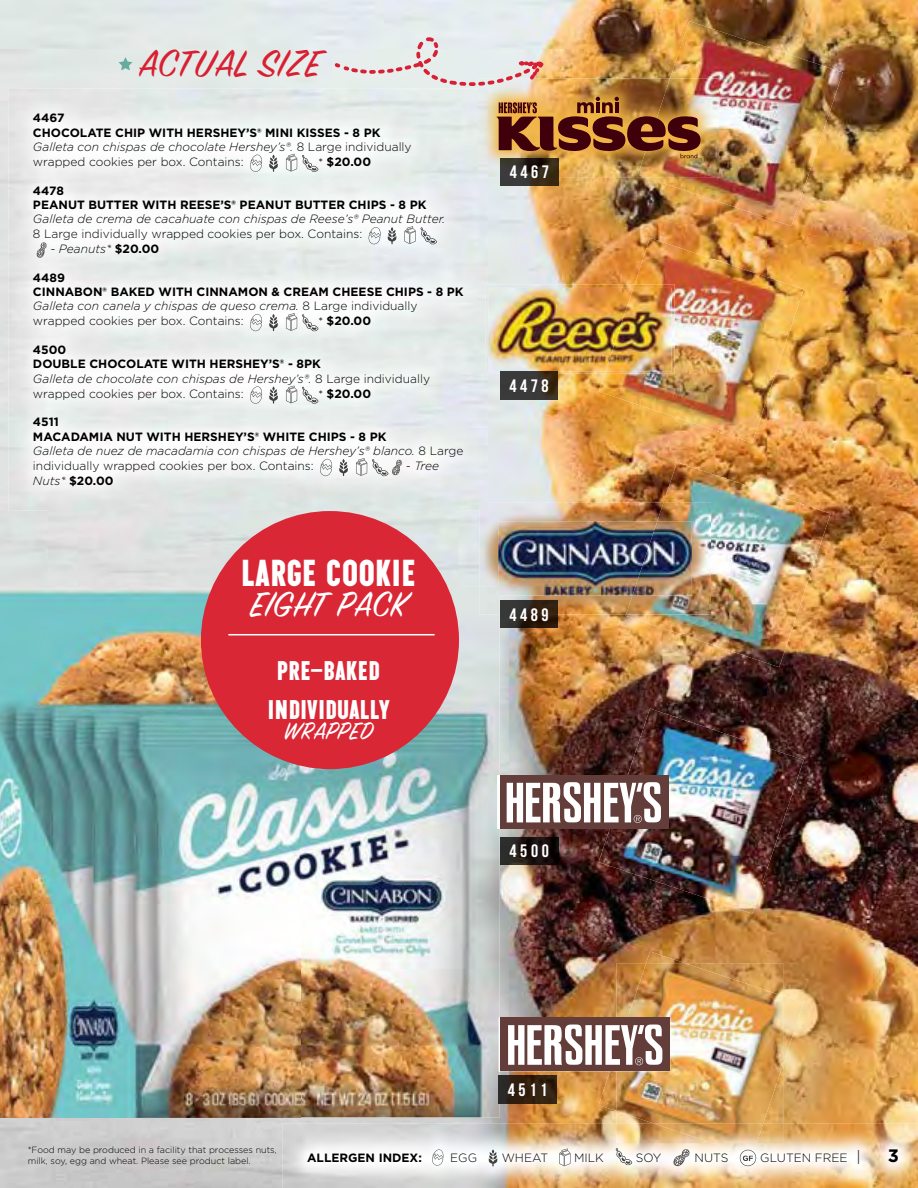
<style>
.page{position:relative;width:918px;height:1188px;background:#fff}
.page>*{position:absolute;margin:0;border:0;box-sizing:border-box;transform-origin:0 0}
.t1{font:42px "Sign Painter House Script";letter-spacing:.015em;color:#d91f32}
.t2{font:39px "Sign Painter House Script";letter-spacing:.015em;color:#fff}
.t3{font:37.5px "Duotone";color:#fff}
.t4{font:27px/39.2px "Duotone";color:#fff;text-align:center}
.t5{font:27px "Sign Painter House Script";letter-spacing:.015em;color:#fff}
.t6{font:700 18px "Bebas Neue";letter-spacing:.2em;color:#fff}
.t7{font:700 18px "Gotham";color:#000}
.t8{font:300 12px/14.5px "Gotham";color:#000}
.t9{font:700 12px/14.5px "Gotham";color:#000}
.t10{font:italic 300 12px/14.5px "Gotham";color:#000}
.t11{font:300 9px/10.8px "Gotham";color:#000}
.s1{font-weight:700}
.s2{font-style:italic}
.s3{font-weight:400;font-size:10.8px}
.s4{font-weight:700;font-style:normal}
.s5{font-weight:300;font-style:italic}
.s6{font-weight:300}
.s7{font-style:normal}
.s8{font-size:15px}
</style>
<div class="page">
<img style="left:767px;top:0;width:151px;height:1123px">
<img style="left:0;top:0;width:767px;height:49px">
<img style="left:0;top:49px;width:645px;height:52px">
<img style="left:0;top:101px;width:48px;height:1087px">
<img style="left:488px;top:177px;width:279px;height:108px">
<img style="left:715px;top:443px;width:52px;height:19px">
<img style="left:461px;top:374px;width:202px;height:141px">
<img style="left:663px;top:443px;width:52px;height:19px">
<img style="left:48px;top:511px;width:413px;height:75px">
<img style="left:458px;top:515px;width:51px;height:608px">
<img style="left:509px;top:615px;width:154px;height:402px">
<img style="left:663px;top:667px;width:104px;height:42px">
<img style="left:715px;top:914px;width:52px;height:37px">
<img style="left:663px;top:914px;width:52px;height:37px">
<img style="left:509px;top:1071px;width:103px;height:52px">
<img style="left:48px;top:1117px;width:413px;height:71px">
<img style="left:645px;top:21px;width:198px;height:205px">
<img style="left:599px;top:238px;width:205px;height:205px">
<img style="left:626px;top:462px;width:205px;height:205px">
<img style="left:599px;top:709px;width:205px;height:205px">
<img style="left:616px;top:1111px;width:167px;height:12px">
<img style="left:599px;top:951px;width:205px;height:160px">
<img style="left:8px;top:88px;width:480px;height:423px">
<img style="left:38px;top:255px;width:280px;height:76px">
<img style="left:293px;top:142px;width:119px;height:11px">
<img style="left:34px;top:215px;width:410px;height:10px">
<img style="left:34px;top:302px;width:263px;height:10px">
<img style="left:34px;top:447px;width:379px;height:10px">
<svg style="left:250px;top:155px;width:12px;height:17px"></svg>
<svg style="left:269px;top:155px;width:9px;height:17px"></svg>
<svg style="left:286px;top:154px;width:11px;height:18px"></svg>
<img style="left:302px;top:155px;width:16px;height:17px">
<svg style="left:304px;top:160px;width:13px;height:11px"></svg>
<svg style="left:369px;top:227px;width:12px;height:17px"></svg>
<svg style="left:388px;top:227px;width:9px;height:17px"></svg>
<svg style="left:404px;top:226px;width:12px;height:18px"></svg>
<img style="left:421px;top:227px;width:16px;height:17px">
<svg style="left:422px;top:232px;width:13px;height:11px"></svg>
<img style="left:37px;top:242px;width:10px;height:16px">
<svg style="left:250px;top:314px;width:12px;height:17px"></svg>
<svg style="left:269px;top:314px;width:9px;height:17px"></svg>
<svg style="left:286px;top:313px;width:11px;height:18px"></svg>
<img style="left:302px;top:314px;width:16px;height:17px">
<svg style="left:304px;top:319px;width:13px;height:11px"></svg>
<svg style="left:250px;top:386px;width:12px;height:18px"></svg>
<svg style="left:269px;top:386px;width:9px;height:18px"></svg>
<svg style="left:286px;top:386px;width:11px;height:17px"></svg>
<img style="left:302px;top:387px;width:16px;height:17px">
<svg style="left:304px;top:391px;width:13px;height:11px"></svg>
<svg style="left:320px;top:459px;width:12px;height:17px"></svg>
<svg style="left:339px;top:459px;width:9px;height:17px"></svg>
<svg style="left:356px;top:458px;width:11px;height:18px"></svg>
<img style="left:372px;top:459px;width:16px;height:17px">
<svg style="left:374px;top:464px;width:13px;height:11px"></svg>
<img style="left:392px;top:460px;width:10px;height:15px">
<img style="left:479px;top:78px;width:159px;height:99px">
<img style="left:638px;top:78px;width:81px;height:99px">
<img style="left:479px;top:88px;width:9px;height:89px">
<svg style="left:497px;top:97px;width:204px;height:61px;background:#965c2e"></svg>
<img style="left:486px;top:285px;width:119px;height:89px">
<img style="left:605px;top:285px;width:70px;height:89px">
<img style="left:489px;top:288px;width:116px;height:84px">
<img style="left:605px;top:288px;width:67px;height:84px">
<img style="left:479px;top:503px;width:147px;height:112px">
<img style="left:626px;top:503px;width:85px;height:112px">
<svg style="left:479px;top:503px;width:9px;height:8px"></svg>
<img style="left:498px;top:521px;width:134px;height:75px">
<img style="left:632px;top:521px;width:60px;height:75px">
<div style="left:499px;top:1017px;width:171px;height:54px;background:#623d39"></div>
<svg style="left:508px;top:1024px;width:154px;height:41px"></svg>
<div style="left:498px;top:775px;width:171px;height:54px;background:#623d39"></div>
<svg style="left:507px;top:782px;width:154px;height:41px"></svg>
<img style="left:501px;top:158px;width:57px;height:28px">
<img style="left:500px;top:601px;width:58px;height:27px">
<img style="left:500px;top:372px;width:58px;height:27px">
<img style="left:500px;top:837px;width:58px;height:28px">
<img style="left:500px;top:1076px;width:56px;height:27px">
<img style="left:0;top:586px;width:500px;height:531px">
<img style="left:479px;top:586px;width:21px;height:29px">
<svg style="left:498px;top:586px;width:2px;height:10px"></svg>
<img style="left:499px;top:1017px;width:1px;height:54px">
<img style="left:497px;top:775px;width:1px;height:54px">
<img style="left:498px;top:775px;width:2px;height:54px">
<svg style="left:499px;top:1076px;width:1px;height:27px"></svg>
<div style="left:201px;top:511px;width:258px;height:258px;background:#d92736;border-radius:50%"></div>
<hr style="left:228px;top:634px;width:207px;height:1px;background:#fff">
<img style="left:282px;top:1123px;width:636px;height:65px">
<img style="left:616px;top:1123px;width:167px;height:20px">
<img style="left:712px;top:1143px;width:45px;height:10px">
<img style="left:653px;top:1123px;width:110px;height:20px">
<img style="left:443px;top:1149px;width:229px;height:16px">
<svg style="left:432px;top:1149px;width:11px;height:17px"></svg>
<svg style="left:489px;top:1149px;width:9px;height:18px"></svg>
<svg style="left:559px;top:1148px;width:12px;height:18px"></svg>
<img style="left:616px;top:1148px;width:16px;height:17px">
<svg style="left:618px;top:1153px;width:13px;height:11px"></svg>
<img style="left:672px;top:1149px;width:19px;height:17px">
<img style="left:739px;top:1152px;width:18px;height:14px">
<svg style="left:742px;top:1150px;width:12px;height:11px"></svg>
<svg style="left:332px;top:35px;width:220px;height:52px;background:#e5dcda"></svg>
<svg style="left:119px;top:57px;width:13px;height:13px"></svg>
<h1 class="t1" style="left:139px;top:44px;width:184px">ACTUAL SIZE</h1>
<p class="t8" style="left:33px;top:110px;width:380px"><span class="s1">4467<br>CHOCOLATE CHIP WITH HERSHEY’S® MINI KISSES - 8 PK </span><span class="s2">Galleta con chispas de chocolate Hershey’s®.</span> 8 Large individually wrapped cookies per box. Contains:</p>
<p class="t9" style="left:318px;top:154px;width:54px"><span class="s3">*</span> $20.00</p>
<p class="t9" style="left:33px;top:183px;width:395px">4478<br>PEANUT BUTTER WITH REESE’S® PEANUT BUTTER CHIPS - 8 PK</p>
<p class="t10" style="left:33px;top:212px;width:414px">Galleta de crema de cacahuate con chispas de Reese’s® Peanut Butter.</p>
<p class="t8" style="left:33px;top:226px;width:331px">8 Large individually wrapped cookies per box. Contains:</p>
<p class="t10" style="left:50px;top:241px;width:110px">- Peanuts* <span class="s4">$20.00</span></p>
<p class="t9" style="left:33px;top:270px;width:432px">4489<br>CINNABON® BAKED WITH CINNAMON &amp; CREAM CHEESE CHIPS - 8 PK <span class="s5">Galleta con canela y chispas de queso crema.</span> <span class="s6">8 Large individually wrapped cookies per box. Contains:</span></p>
<p class="t9" style="left:318px;top:314px;width:54px"><span class="s3">*</span> $20.00</p>
<p class="t8" style="left:33px;top:342px;width:399px"><span class="s1">4500<br>DOUBLE CHOCOLATE WITH HERSHEY’S® - 8PK<br></span><span class="s2">Galleta de chocolate con chispas de Hershey’s®.</span> 8 Large individually wrapped cookies per box. Contains:</p>
<p class="t9" style="left:318px;top:386px;width:54px"><span class="s3">*</span> $20.00</p>
<p class="t10" style="left:33px;top:415px;width:432px"><span class="s4">4511<br>MACADAMIA NUT WITH HERSHEY’S® WHITE CHIPS - 8 PK<br></span>Galleta de nuez de macadamia con chispas de Hershey’s® blanco. <span class="s7">8 Large individually wrapped cookies per box. Contains:</span></p>
<p class="t10" style="left:406px;top:458px;width:35px">- Tree</p>
<p class="t9" style="left:33px;top:473px;width:82px"><span class="s5">Nuts*</span> $20.00</p>
<h3 class="t3" style="left:241px;top:553px;width:176px">LARGE COOKIE</h3>
<h2 class="t2" style="left:250px;top:586px;width:157px">EIGHT PACK</h2>
<h3 class="t4" style="left:268px;top:651px;width:124px">PRE-BAKED<br>INDIVIDUALLY</h3>
<h3 class="t5" style="left:284px;top:718px;width:91px">WRAPPED</h3>
<h3 class="t6" style="left:510px;top:162px;width:41px">4467</h3>
<h3 class="t6" style="left:509px;top:376px;width:41px">4478</h3>
<h3 class="t6" style="left:509px;top:604px;width:41px">4489</h3>
<h3 class="t6" style="left:510px;top:841px;width:41px">4500</h3>
<h3 class="t6" style="left:508px;top:1080px;width:41px">4511</h3>
<p class="t11" style="left:28px;top:1145px;width:251px">*Food may be produced in a facility that processes nuts, milk, soy, egg and wheat. Please see product label.</p>
<p class="t9" style="left:307px;top:1150px;width:116px">ALLERGEN INDEX:</p>
<p class="t8" style="left:450px;top:1150px;width:28px">EGG</p>
<p class="t8" style="left:502px;top:1150px;width:48px">WHEAT</p>
<p class="t8" style="left:574px;top:1150px;width:31px">MILK</p>
<p class="t8" style="left:636px;top:1150px;width:27px">SOY</p>
<p class="t8" style="left:695px;top:1150px;width:35px">NUTS</p>
<p class="t8" style="left:760px;top:1150px;width:102px">GLUTEN FREE <span class="s8">|</span></p>
<h3 class="t7" style="left:888px;top:1144px;width:13px">3</h3>
</div>
